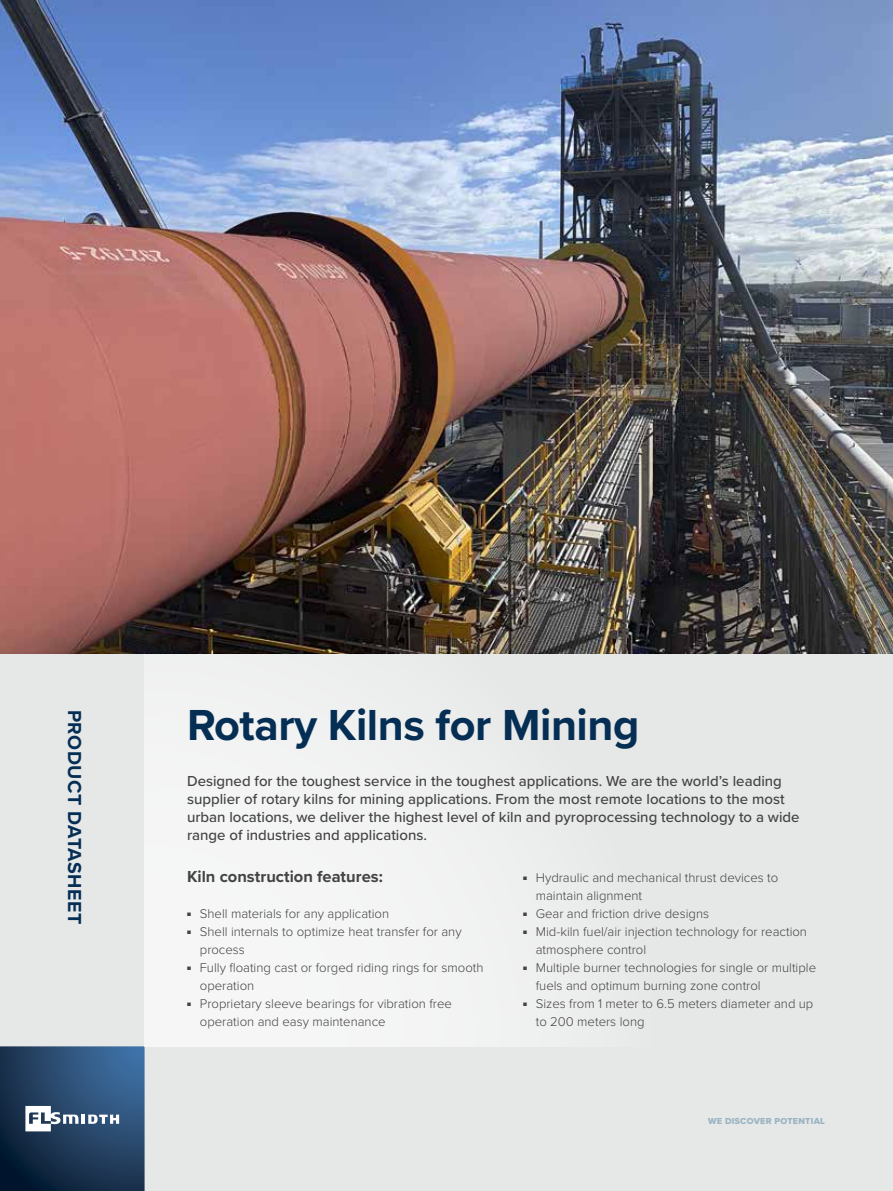
<style>
.page{position:relative;width:893px;height:1191px;background:#e6e7e7}
.page>*{position:absolute;margin:0;border:0;box-sizing:border-box;transform-origin:0 0}
.t1{font:700 45px "Proxima Nova";letter-spacing:-.01em;color:#052e54}
.t2{font:700 19.5px "Proxima Nova";letter-spacing:.025em;color:#052e54}
.t3{font:700 16.5px "Proxima Nova";color:#434244}
.t4{font:500 15px/18px "Proxima Nova";color:#434244}
.t5{font:300 13.2px/18px "Proxima Nova";color:#434244}
.t6{font:9px "Proxima Nova Extrabld";letter-spacing:.025em;color:#99b3c1}
</style>
<div class="page">
<svg style="left:0;top:1046px;width:145px;height:145px;background:#2c4969"></svg>
<div style="left:145px;top:530px;width:515px;height:516px;background:#f1f1f1"></div>
<img style="left:0;top:0;width:893px;height:653px">
<h2 class="t2" style="left:89px;top:710px;width:216px;rotate:90deg">PRODUCT DATASHEET</h2>
<h1 class="t1" style="left:187px;top:691px;width:454px">Rotary Kilns for Mining</h1>
<p class="t4" style="left:187px;top:771px;width:614px">Designed for the toughest service in the toughest applications. We are the world’s leading supplier of rotary kilns for mining applications. From the most remote locations to the most urban locations, we deliver the highest level of kiln and pyroprocessing technology to a wide range of industries and applications.</p>
<p class="t3" style="left:187px;top:864px;width:197px">Kiln construction features:</p>
<p class="t5" style="left:187px;top:904px;width:204px"><sup>■</sup> Shell materials for any application</p>
<p class="t5" style="left:200px;top:922px;width:263px;text-indent:-13px"><sup>■</sup> Shell internals to optimize heat transfer for any process</p>
<p class="t5" style="left:200px;top:958px;width:285px;text-indent:-13px"><sup>■</sup> Fully floating cast or forged riding rings for smooth operation</p>
<p class="t5" style="left:200px;top:994px;width:254px;text-indent:-13px"><sup>■</sup> Proprietary sleeve bearings for vibration free operation and easy maintenance</p>
<p class="t5" style="left:536px;top:868px;width:244px;text-indent:-13px"><sup>■</sup> Hydraulic and mechanical thrust devices to maintain alignment</p>
<p class="t5" style="left:523px;top:904px;width:188px"><sup>■</sup> Gear and friction drive designs</p>
<p class="t5" style="left:536px;top:922px;width:273px;text-indent:-13px"><sup>■</sup> Mid-kiln fuel/air injection technology for reaction atmosphere control</p>
<p class="t5" style="left:536px;top:958px;width:282px;text-indent:-13px"><sup>■</sup> Multiple burner technologies for single or multiple fuels and optimum burning zone control</p>
<p class="t5" style="left:536px;top:994px;width:279px;text-indent:-13px"><sup>■</sup> Sizes from 1 meter to 6.5 meters diameter and up to 200 meters long</p>
<p class="t6" style="left:708px;top:1114px;width:118px">WE DISCOVER POTENTIAL</p>
</div>
